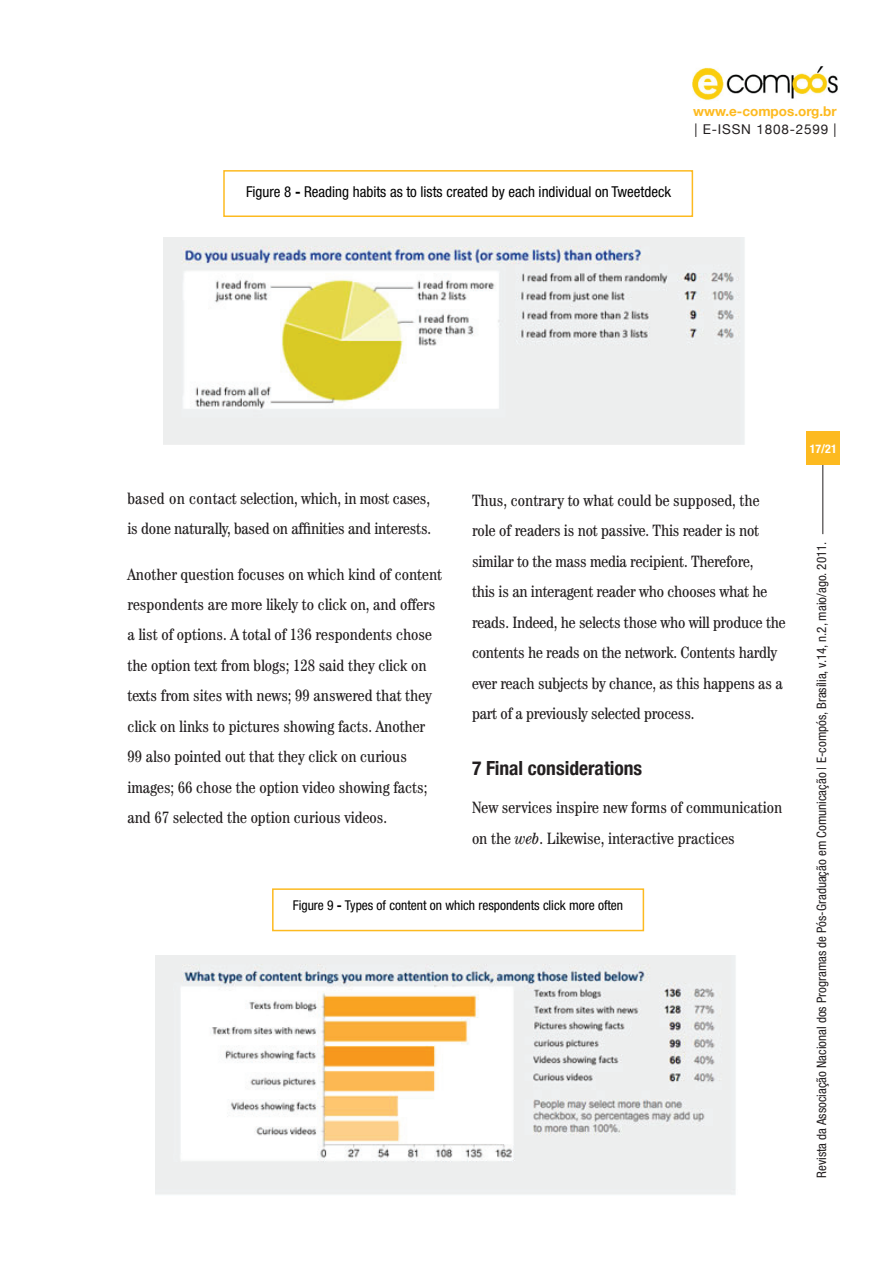
<style>
.page{position:relative;width:893px;height:1263px;background:#fff}
.page>*{position:absolute;margin:0;border:0;box-sizing:border-box;transform-origin:0 0}
.t1{font:700 condensed 19.5px "Helvetica Neue";color:#231f20}
.t2{font:condensed 16.5px/30.5px "Century IT Cby BT";color:#231f20}
.t3{font:condensed 15px "Helvetica Neue LT Std";color:#000}
.t4{font:condensed 13.5px "Helvetica Neue LT Std";color:#000}
.t5{font:700 13.5px "Helvetica Neue";color:#fdba20}
.t6{font:13.5px "Helvetica Neue";letter-spacing:.06em;color:#231f20}
.t7{font:condensed 13.05px "Helvetica Neue LT Std";color:#231f20}
.t8{font:700 condensed 12px "Helvetica Neue";color:#fff}
.s1{font-family:"Helvetica Neue";font-weight:700}
.s2{font-style:italic}
</style>
<div class="page">
<hr style="left:822px;top:453px;width:1px;height:81px;background:#231f20">
<div style="left:806px;top:432px;width:34px;height:33px;background:#fdba20"></div>
<img style="left:692px;top:66px;width:146px;height:34px">
<div style="left:223px;top:170px;width:470px;height:47px;border:2px solid #fdba20"></div>
<img style="left:164px;top:238px;width:581px;height:207px">
<div style="left:272px;top:888px;width:372px;height:43px;border:2px solid #fdba20"></div>
<img style="left:155px;top:955px;width:581px;height:240px">
<p class="t3" style="left:246px;top:183px;width:426px">Figure 8 <span class="s1">-</span> Reading habits as to lists created by each individual on Tweetdeck</p>
<p class="t5" style="left:693px;top:103px;width:145px">www.e-compos.org.br</p>
<p class="t6" style="left:694px;top:121px;width:144px">| E-ISSN 1808-2599 |</p>
<p class="t8" style="left:810px;top:441px;width:29px">17/21</p>
<p class="t2" style="left:127px;top:483px;width:305px">based on contact selection, which, in most cases, is done naturally, based on affinities and interests.</p>
<p class="t2" style="left:127px;top:558px;width:316px">Another question focuses on which kind of content respondents are more likely to click on, and offers a list of options. A total of 136 respondents chose the option text from blogs; 128 said they click on texts from sites with news; 99 answered that they click on links to pictures showing facts. Another 99 also pointed out that they click on curious images; 66 chose the option video showing facts; and 67 selected the option curious videos.</p>
<p class="t2" style="left:472px;top:485px;width:315px">Thus, contrary to what could be supposed, the role of readers is not passive. This reader is not similar to the mass media recipient. Therefore,<br>this is an interagent reader who chooses what he reads. Indeed, he selects those who will produce the contents he reads on the network. Contents hardly ever reach subjects by chance, as this happens as a part of a previously selected process.</p>
<p class="t1" style="left:472px;top:756px;width:172px">7 Final considerations</p>
<p class="t2" style="left:472px;top:792px;width:312px">New services inspire new forms of communication on the <span class="s2">web</span>. Likewise, interactive practices</p>
<p class="t4" style="left:293px;top:898px;width:332px">Figure 9 <span class="s1">-</span> Types of content on which respondents click more often</p>
<p class="t7" style="left:814px;top:1178px;width:638px;rotate:-90deg">Revista da Associação Nacional dos Programas de Pós-Graduação em Comunicação | E-compós, Brasília, v.14, n.2, maio/ago. 2011.</p>
</div>
